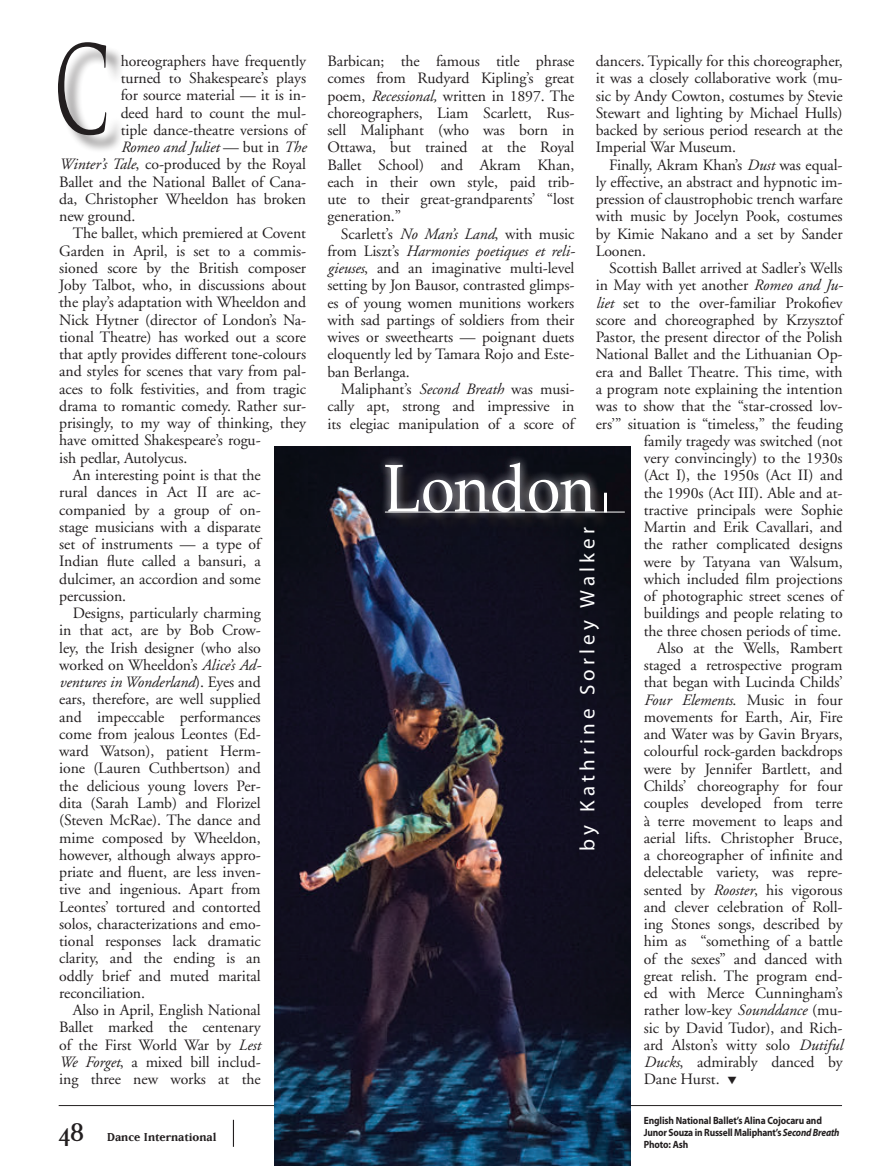
<style>
.page{position:relative;width:890px;height:1166px;background:#fff}
.page>*{position:absolute;margin:0;border:0;box-sizing:border-box;transform-origin:0 0}
.Initial_cap{font:118.5px "Trajan Pro";color:#231f20;scale:.6 1}
.Headline{font:67.5px "Palatino Linotype";color:#fff;scale:.9 1}
.t1{font:30px "Matrix";color:#231f20}
.Report_byline{font:21px "Myriad Pro";letter-spacing:.2em;color:#fff}
.Body_Text{font:15.75px/17.2px "Adobe Garamond";letter-spacing:-.005em;color:#231f20;text-align:justify}
.Body_Text-2{font:italic 15.75px "Adobe Garamond";letter-spacing:-.005em;color:#231f20}
.t2{font:700 13.5px "Matrix";letter-spacing:.005em;color:#231f20}
.t3{font:700 10.5px "Myriad Pro";letter-spacing:-.01em;color:#231f20;scale:.9 1}
.s1{font-style:normal}
.s2{font-style:italic}
</style>
<div class="page">
<svg style="left:233px;top:1119px;width:1px;height:27px"></svg>
<hr style="left:59px;top:1105px;width:783px;height:1px;background:#231f20">
<img style="left:274px;top:447px;width:356px;height:718px">
<div style="left:388px;top:466px;width:224px;height:65px;background:#0f0f1b"></div>
<div style="left:376px;top:454px;width:227px;height:67px;background:#fff;opacity:.75"></div>
<hr style="left:385px;top:511px;width:239px;height:1px;background:#fff">
<div style="left:60px;top:45px;width:64px;height:108px;background:#231f20;opacity:.5"></div>
<hr style="left:604px;top:492px;width:3px;height:20px;background:#fff">
<p class="Initial_cap" style="left:53px;top:15px;width:97px">C</p>
<p class="Body_Text" style="left:121px;top:53px;width:187px">horeographers have frequently</p>
<p class="Body_Text" style="left:121px;top:70px;width:187px">turned to Shakespeare’s plays</p>
<p class="Body_Text" style="left:121px;top:87px;width:187px">for source material — it is in-</p>
<p class="Body_Text" style="left:121px;top:104px;width:187px">deed hard to count the mul-</p>
<p class="Body_Text" style="left:121px;top:122px;width:187px">tiple dance-theatre versions of</p>
<p class="Body_Text-2" style="left:121px;top:139px;width:187px">Romeo and Juliet <span class="s1">— but in</span> The</p>
<p class="Body_Text" style="left:59px;top:156px;width:248px"><span class="s2">Winter’s Tale</span>, co-produced by the Royal</p>
<p class="Body_Text" style="left:59px;top:173px;width:248px">Ballet and the National Ballet of Cana-</p>
<p class="Body_Text" style="left:59px;top:191px;width:248px">da, Christopher Wheeldon has broken</p>
<p class="Body_Text" style="left:59px;top:208px;width:78px">new ground.</p>
<p class="Body_Text" style="left:59px;top:225px;width:248px;text-align:left;text-indent:13px">The ballet, which premiered at Covent Garden in April, is set to a commis&shy;sioned score by the British composer Joby Talbot, who, in discussions about the play’s adaptation with Wheeldon and Nick Hytner (director of London’s Na&shy;tional Theatre) has worked out a score that aptly provides different tone-colours and styles for scenes that vary from pal&shy;aces to folk festivities, and from tragic drama to romantic comedy. Rather sur&shy;prisingly, to my way of thinking, they have omitted Shakespeare’s rogu-<br>ish pedlar, Autolycus.</p>
<p class="Body_Text" style="left:59px;top:467px;width:203px;text-indent:13px">An interesting point is that the rural dances in Act II are ac&shy;companied by a group of on&shy;stage musicians with a disparate set of instruments — a type of Indian flute called a bansuri, a dulcimer, an accordion and some percussion.</p>
<p class="Body_Text" style="left:59px;top:604px;width:204px;text-indent:13px">Designs, particularly charming in that act, are by Bob Crow&shy;ley, the Irish designer (who also worked on Wheeldon’s <span class="s2">Alice’s Ad&shy;ventures in Wonderland</span>). Eyes and ears, therefore, are well supplied and impeccable performances come from jealous Leontes (Ed&shy;ward Watson), patient Herm&shy;ione (Lauren Cuthbertson) and the delicious young lovers Per&shy;dita (Sarah Lamb) and Florizel (Steven McRae). The dance and mime composed by Wheeldon, however, although always appro&shy;priate and fluent, are less inven&shy;tive and ingenious. Apart from Leontes’ tortured and contorted solos, characterizations and emo&shy;tional responses lack dramatic clarity, and the ending is an oddly brief and muted marital reconciliation.</p>
<p class="Body_Text" style="left:59px;top:1001px;width:203px;text-indent:13px">Also in April, English National Ballet marked the centenary of the First World War by <span class="s2">Lest We Forget</span>, a mixed bill includ&shy;ing three new works at the</p>
<h3 class="t1" style="left:59px;top:1116px;width:27px">48</h3>
<p class="t2" style="left:107px;top:1129px;width:111px">Dance International</p>
<p class="Body_Text" style="left:327px;top:53px;width:248px">Barbican; the famous title phrase comes from Rudyard Kipling’s great poem, <span class="s2">Recessional,</span> written in 1897. The choreographers, Liam Scarlett, Rus&shy;sell Maliphant (who was born in Ottawa, but trained at the Royal Ballet School) and Akram Khan, each in their own style, paid trib&shy;ute to their great-grandparents’ “lost generation.”</p>
<p class="Body_Text" style="left:327px;top:225px;width:249px;text-indent:14px">Scarlett’s <span class="s2">No Man’s Land</span>, with music from Liszt’s <span class="s2">Harmonies poetiques et reli&shy;gieuses</span>, and an imaginative multi-level setting by Jon Bausor, contrasted glimps&shy;es of young women munitions workers with sad partings of soldiers from their wives or sweethearts — poignant duets eloquently led by Tamara Rojo and Este&shy;ban Berlanga.</p>
<p class="Body_Text" style="left:327px;top:381px;width:248px;text-indent:13px">Maliphant’s <span class="s2">Second Breath</span> was musi&shy;cally apt, strong and impressive in its elegiac manipulation of a score of</p>
<p class="Body_Text" style="left:595px;top:53px;width:248px">dancers. Typically for this choreographer, it was a closely collaborative work (mu&shy;sic by Andy Cowton, costumes by Stevie Stewart and lighting by Michael Hulls) backed by serious period research at the Imperial War Museum.</p>
<p class="Body_Text" style="left:595px;top:156px;width:248px;text-indent:14px">Finally, Akram Khan’s <span class="s2">Dust</span> was equal&shy;ly effective, an abstract and hypnotic im&shy;pression of claustrophobic trench warfare with music by Jocelyn Pook, costumes by Kimie Nakano and a set by Sander Loonen.</p>
<p class="Body_Text" style="left:595px;top:260px;width:249px;text-align:right">Scottish Ballet arrived at Sadler’s Wells in May with yet another <span class="s2">Romeo and Ju&shy;liet</span> set to the over-familiar Prokofiev score and choreographed by Krzysztof Pastor, the present director of the Polish National Ballet and the Lithuanian Op&shy;era and Ballet Theatre. This time, with a program note explaining the intention was to show that the “star-crossed lov&shy;ers’” situation is “timeless,” the feuding family tragedy was switched (not<br>very convincingly) to the 1930s<br>(Act I), the 1950s (Act II) and<br>the 1990s (Act III). Able and at-<br>tractive principals were Sophie<br>Martin and Erik Cavallari, and<br>the rather complicated designs<br>were by Tatyana van Walsum,<br>which included film projections<br>of photographic street scenes of buildings and people relating to<br>the three chosen periods of time.</p>
<p class="Body_Text" style="left:643px;top:639px;width:200px;text-indent:14px">Also at the Wells, Rambert staged a retrospective program that began with Lucinda Childs’ <span class="s2">Four Elements</span>. Music in four movements for Earth, Air, Fire and Water was by Gavin Bryars, colourful rock-garden backdrops were by Jennifer Bartlett, and Childs’ choreography for four couples developed from terre à terre movement to leaps and aerial lifts. Christopher Bruce, a choreographer of infinite and delectable variety, was repre&shy;sented by <span class="s2">Rooster</span>, his vigorous and clever celebration of Roll&shy;ing Stones songs, described by him as “something of a battle of the sexes” and danced with great relish. The program end&shy;ed with Merce Cunningham’s rather low-key <span class="s2">Sounddance</span> (mu&shy;sic by David Tudor), and Rich&shy;ard Alston’s witty solo <span class="s2">Dutiful Ducks</span>, admirably danced by Dane Hurst. ▼</p>
<p class="Headline" style="left:384px;top:440px;width:236px">London</p>
<p class="Report_byline" style="left:574px;top:850px;width:325px;rotate:-90deg">by Kathrine Sorley Walker</p>
<p class="t3" style="left:643px;top:1113px;width:199px">English National Ballet’s Alina Cojocaru and</p>
<p class="t3" style="left:643px;top:1125px;width:219px">Junor Souza in Russell Maliphant’s <span class="s2">Second Breath</span></p>
<p class="t3" style="left:643px;top:1137px;width:51px">Photo: Ash</p>
</div>
